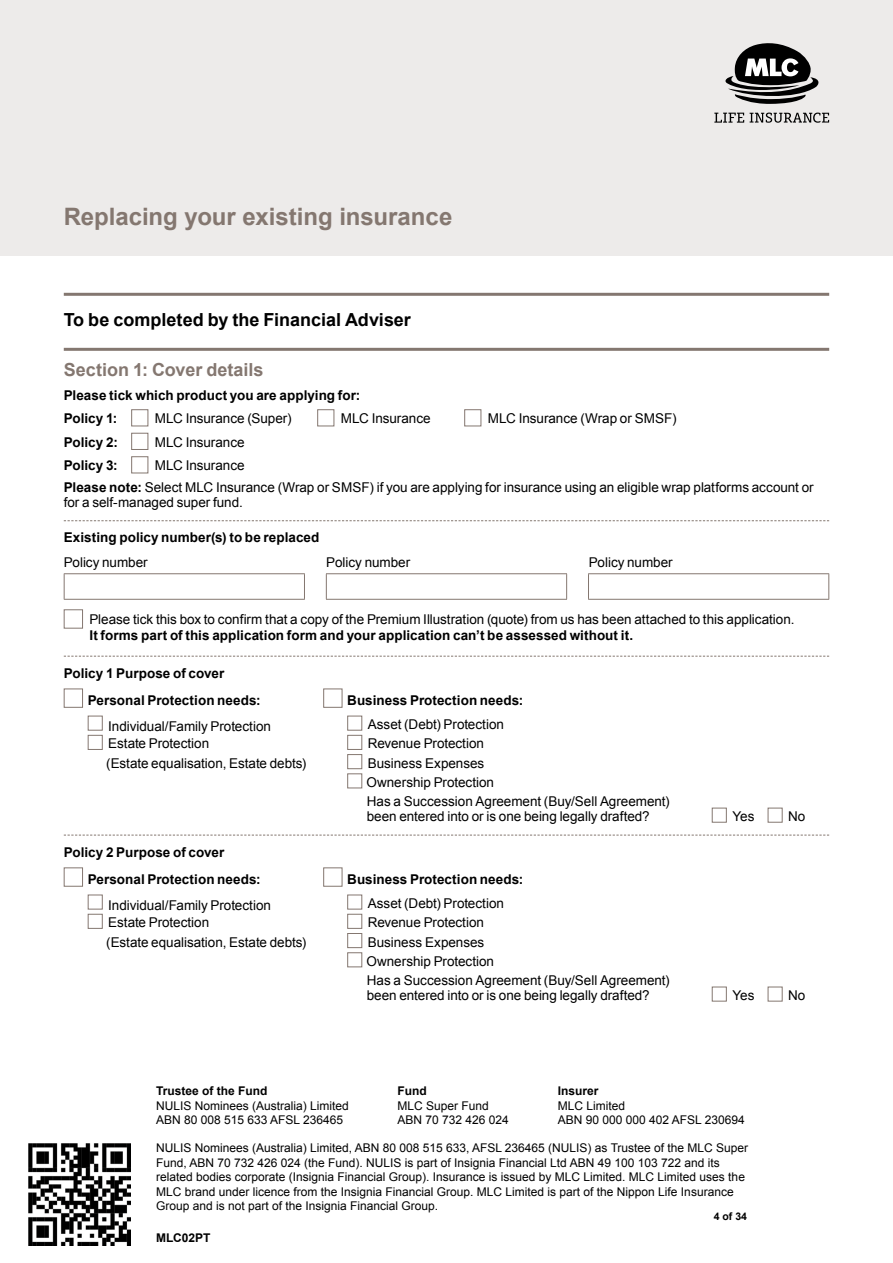
<style>
.page{position:relative;width:893px;height:1263px;background:#fff}
.page>*{position:absolute;margin:0;border:0;box-sizing:border-box;transform-origin:0 0}
.t1{font:700 24px "Arial";color:#847770}
.t2{font:700 18px "Arial";color:#000}
.t3{font:700 18px "Arial";color:#847770}
.t4{font:13.5px/19.2px "Arial";letter-spacing:-.005em;color:#000}
.t5{font:700 13.5px/26.8px "Arial";color:#000}
.t6{font:12px/14.4px "Arial";color:#000}
.t7{font:700 12px "Arial";color:#000}
.t8{font:700 10.5px "Arial";color:#000}
.s1{font-weight:700}
</style>
<div class="page">
<img style="left:28px;top:1144px;width:102px;height:101px">
<div style="left:0;top:0;width:893px;height:255px;background:#edebea"></div>
<hr style="left:64px;top:293px;width:765px;height:3px;background:#847770">
<hr style="left:64px;top:348px;width:765px;height:3px;background:#847770">
<svg style="left:64px;top:520px;width:765px;height:1px"></svg>
<svg style="left:64px;top:656px;width:765px;height:1px"></svg>
<svg style="left:64px;top:835px;width:765px;height:1px"></svg>
<div style="left:131px;top:409px;width:17px;height:17px;background:#fff;border:1px solid #847770"></div>
<div style="left:317px;top:409px;width:17px;height:17px;background:#fff;border:1px solid #847770"></div>
<div style="left:464px;top:409px;width:17px;height:17px;background:#fff;border:1px solid #847770"></div>
<div style="left:131px;top:433px;width:17px;height:17px;background:#fff;border:1px solid #847770"></div>
<div style="left:131px;top:456px;width:17px;height:17px;background:#fff;border:1px solid #847770"></div>
<svg style="left:64px;top:574px;width:1px;height:25px"></svg>
<hr style="left:64px;top:573px;width:241px;height:1px;background:#847770">
<hr style="left:64px;top:599px;width:241px;height:1px;background:#847770">
<svg style="left:304px;top:574px;width:1px;height:25px"></svg>
<svg style="left:326px;top:574px;width:1px;height:25px"></svg>
<hr style="left:326px;top:573px;width:241px;height:1px;background:#847770">
<hr style="left:588px;top:573px;width:241px;height:1px;background:#847770">
<svg style="left:566px;top:574px;width:1px;height:25px"></svg>
<svg style="left:588px;top:574px;width:1px;height:25px"></svg>
<svg style="left:828px;top:574px;width:1px;height:25px"></svg>
<hr style="left:326px;top:599px;width:241px;height:1px;background:#847770">
<hr style="left:588px;top:599px;width:241px;height:1px;background:#847770">
<div style="left:64px;top:609px;width:19px;height:19px;background:#fff;border:1px solid #847770"></div>
<div style="left:64px;top:688px;width:19px;height:20px;background:#fff;border:1px solid #847770"></div>
<div style="left:323px;top:688px;width:19px;height:20px;background:#fff;border:1px solid #847770"></div>
<div style="left:88px;top:716px;width:15px;height:14px;background:#fff;border:1px solid #847770"></div>
<div style="left:347px;top:716px;width:15px;height:14px;background:#fff;border:1px solid #847770"></div>
<div style="left:88px;top:735px;width:15px;height:15px;background:#fff;border:1px solid #847770"></div>
<div style="left:347px;top:735px;width:15px;height:15px;background:#fff;border:1px solid #847770"></div>
<div style="left:347px;top:754px;width:15px;height:15px;background:#fff;border:1px solid #847770"></div>
<div style="left:347px;top:773px;width:15px;height:15px;background:#fff;border:1px solid #847770"></div>
<div style="left:712px;top:808px;width:15px;height:14px;background:#fff;border:1px solid #847770"></div>
<div style="left:768px;top:808px;width:14px;height:14px;background:#fff;border:1px solid #847770"></div>
<div style="left:64px;top:867px;width:19px;height:20px;background:#fff;border:1px solid #847770"></div>
<div style="left:323px;top:867px;width:19px;height:20px;background:#fff;border:1px solid #847770"></div>
<div style="left:88px;top:895px;width:15px;height:14px;background:#fff;border:1px solid #847770"></div>
<div style="left:347px;top:895px;width:15px;height:14px;background:#fff;border:1px solid #847770"></div>
<div style="left:88px;top:914px;width:15px;height:15px;background:#fff;border:1px solid #847770"></div>
<div style="left:347px;top:914px;width:15px;height:15px;background:#fff;border:1px solid #847770"></div>
<div style="left:347px;top:933px;width:15px;height:15px;background:#fff;border:1px solid #847770"></div>
<div style="left:347px;top:952px;width:15px;height:15px;background:#fff;border:1px solid #847770"></div>
<div style="left:712px;top:987px;width:15px;height:14px;background:#fff;border:1px solid #847770"></div>
<svg style="left:725px;top:43px;width:94px;height:61px"></svg>
<svg style="left:714px;top:113px;width:30px;height:10px"></svg>
<svg style="left:750px;top:113px;width:79px;height:10px"></svg>
<h1 class="t1" style="left:64px;top:201px;width:390px">Replacing your existing insurance</h1>
<h2 class="t2" style="left:64px;top:307px;width:349px">To be completed by the Financial Adviser</h2>
<h2 class="t3" style="left:64px;top:358px;width:201px">Section 1: Cover details</h2>
<p class="t5" style="left:64px;top:384px;width:298px;line-height:23.5px">Please tick which product you are applying for:<br>Policy 1:</p>
<p class="t4" style="left:155px;top:409px;width:138px">MLC Insurance (Super)</p>
<p class="t4" style="left:341px;top:409px;width:91px">MLC Insurance</p>
<p class="t4" style="left:488px;top:409px;width:190px">MLC Insurance (Wrap or SMSF)</p>
<p class="t5" style="left:64px;top:429px;width:56px">Policy 2:</p>
<p class="t4" style="left:155px;top:433px;width:91px">MLC Insurance</p>
<p class="t5" style="left:64px;top:453px;width:55px">Policy 3:</p>
<p class="t4" style="left:64px;top:455px;width:751px;line-height:21.5px;text-indent:91px">MLC Insurance<br><span class="s1">Please note:</span> Select MLC Insurance (Wrap or SMSF) if you are applying for insurance using an eligible wrap platforms account or</p>
<p class="t4" style="left:64px;top:492px;width:181px">for a self-managed super fund.</p>
<p class="t5" style="left:64px;top:525px;width:257px">Existing policy number(s) to be replaced</p>
<p class="t4" style="left:64px;top:553px;width:85px">Policy number</p>
<p class="t4" style="left:326px;top:553px;width:85px">Policy number</p>
<p class="t4" style="left:589px;top:553px;width:85px">Policy number</p>
<p class="t4" style="left:89px;top:610px;width:707px">Please tick this box to confirm that a copy of the Premium Illustration (quote) from us has been attached to this application.</p>
<p class="t5" style="left:89px;top:622px;width:545px">It forms part of this application form and your application can’t be assessed without it.</p>
<p class="t5" style="left:88px;top:660px;width:174px;text-indent:-24px">Policy 1 Purpose of cover<br>Personal Protection needs:</p>
<p class="t5" style="left:347px;top:687px;width:178px">Business Protection needs:</p>
<p class="t4" style="left:108px;top:716px;width:164px">Individual/Family Protection</p>
<p class="t4" style="left:368px;top:715px;width:138px">Asset (Debt) Protection</p>
<p class="t4" style="left:108px;top:734px;width:103px">Estate Protection</p>
<p class="t4" style="left:368px;top:734px;width:118px">Revenue Protection</p>
<p class="t4" style="left:106px;top:753px;width:202px">(Estate equalisation, Estate debts)</p>
<p class="t4" style="left:366px;top:753px;width:305px">Business Expenses<br>Ownership Protection<br>Has a Succession Agreement (Buy/Sell Agreement)</p>
<p class="t4" style="left:367px;top:807px;width:284px">been entered into or is one being legally drafted?</p>
<p class="t4" style="left:732px;top:807px;width:24px">Yes</p>
<p class="t4" style="left:788px;top:807px;width:19px">No</p>
<p class="t5" style="left:88px;top:839px;width:174px;text-indent:-24px">Policy 2 Purpose of cover<br>Personal Protection needs:</p>
<p class="t5" style="left:347px;top:866px;width:178px">Business Protection needs:</p>
<p class="t4" style="left:108px;top:895px;width:164px">Individual/Family Protection</p>
<p class="t4" style="left:368px;top:894px;width:138px">Asset (Debt) Protection</p>
<p class="t4" style="left:108px;top:913px;width:103px">Estate Protection</p>
<p class="t4" style="left:368px;top:913px;width:118px">Revenue Protection</p>
<p class="t4" style="left:106px;top:932px;width:202px">(Estate equalisation, Estate debts)</p>
<p class="t4" style="left:366px;top:932px;width:305px">Business Expenses<br>Ownership Protection<br>Has a Succession Agreement (Buy/Sell Agreement)</p>
<p class="t4" style="left:367px;top:986px;width:284px">been entered into or is one being legally drafted?</p>
<p class="t4" style="left:732px;top:986px;width:24px">Yes</p>
<p class="t4" style="left:788px;top:986px;width:19px">No</p>
<p class="t7" style="left:156px;top:1083px;width:113px">Trustee of the Fund</p>
<p class="t6" style="left:156px;top:1098px;width:194px">NULIS Nominees (Australia) Limited<br>ABN 80 008 515 633 AFSL 236465</p>
<p class="t7" style="left:397px;top:1083px;width:31px">Fund</p>
<p class="t6" style="left:397px;top:1098px;width:113px">MLC Super Fund<br>ABN 70 732 426 024</p>
<p class="t7" style="left:558px;top:1083px;width:42px">Insurer</p>
<p class="t6" style="left:558px;top:1098px;width:189px">MLC Limited<br>ABN 90 000 000 402 AFSL 230694</p>
<p class="t6" style="left:156px;top:1141px;width:594px">NULIS Nominees (Australia) Limited, ABN 80 008 515 633, AFSL 236465 (NULIS) as Trustee of the MLC Super Fund, ABN 70 732 426 024 (the Fund). NULIS is part of Insignia Financial Ltd ABN 49 100 103 722 and its related bodies corporate (Insignia Financial Group). Insurance is issued by MLC Limited. MLC Limited uses the MLC brand under licence from the Insignia Financial Group. MLC Limited is part of the Nippon Life Insurance Group and is not part of the Insignia Financial Group.</p>
<p class="t8" style="left:714px;top:1209px;width:35px">4 of 34</p>
<p class="t7" style="left:156px;top:1229px;width:56px">MLC02PT</p>
</div>
